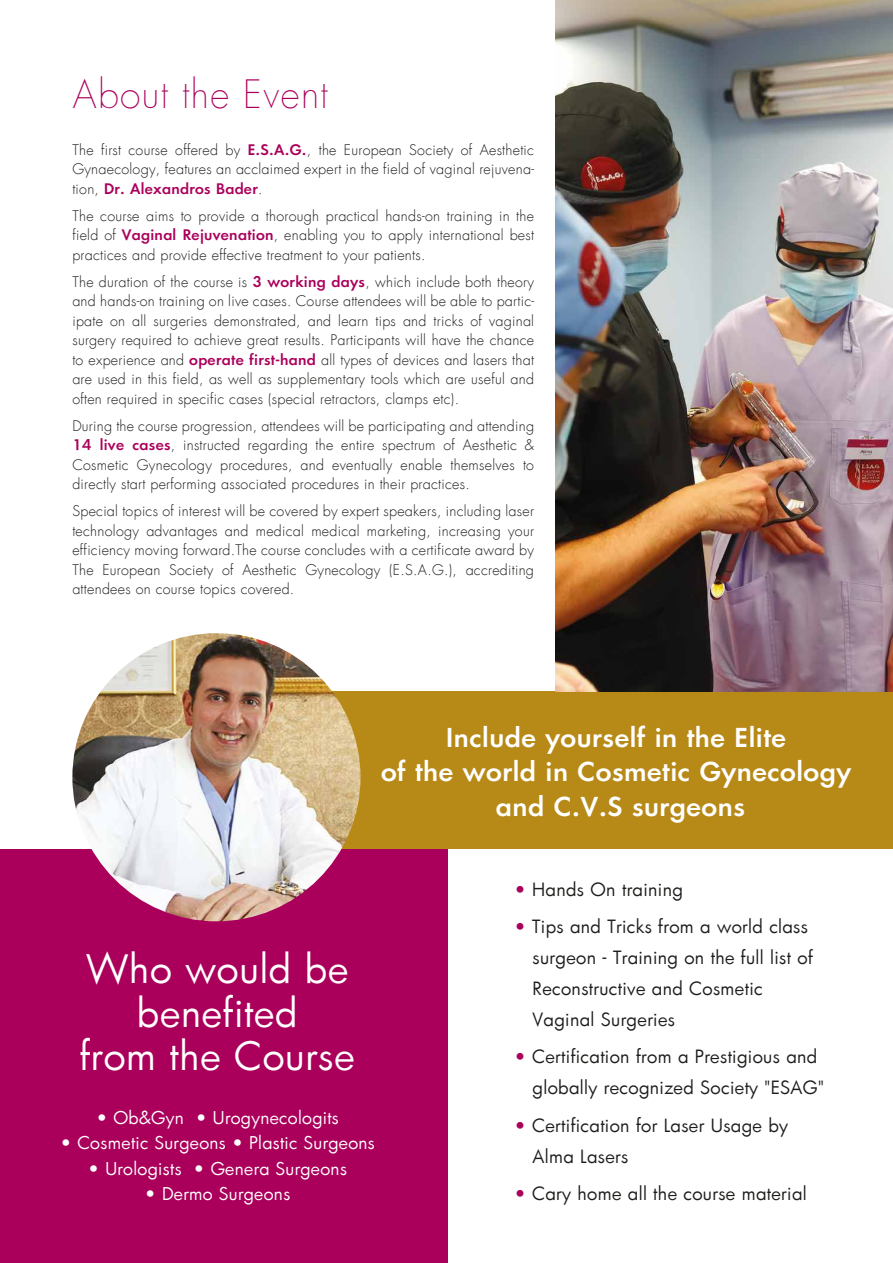
<style>
.page{position:relative;width:893px;height:1263px;background:#fff}
.page>*{position:absolute;margin:0;border:0;box-sizing:border-box;transform-origin:0 0}
.t1{font:38.25px/43.5px "PF Futura Neu";letter-spacing:.02em;color:#fff;text-align:center}
.t2{font:100 38.25px "PF Futura Neu";letter-spacing:.02em;color:#aa005b}
.t3{font:500 25.5px/34.5px "PF Futura Neu";letter-spacing:.02em;color:#fff;text-align:center}
.t4{font:17.85px/30.9px "PF Futura Neu";letter-spacing:.02em;color:#1d1d1b}
.t5{font:17.25px "PF Futura Neu";letter-spacing:.02em;color:#fff}
.t6{font:300 14.25px/19.5px "PF Futura Neu";letter-spacing:.02em;color:#1d1d1b;text-align:justify}
.s1{font-weight:500;color:#aa005b}
.s2{color:#aa005b}
</style>
<div class="page">
<div style="left:0;top:849px;width:448px;height:414px;background:#aa005b"></div>
<div style="left:320px;top:691px;width:573px;height:158px;background:#b78917"></div>
<img style="left:72px;top:633px;width:288px;height:288px;border-radius:144px">
<img style="left:556px;top:0;width:337px;height:691px">
<h1 class="t2" style="left:72px;top:70px;width:257px">About the Event</h1>
<p class="t6" style="left:72px;top:140px;width:463px">The first course offered by <span class="s1">E.S.A.G.</span>, the European Society of Aesthetic Gynaecology, features an acclaimed expert in the field of vaginal rejuvena&shy;tion, <span class="s1">Dr. Alexandros Bader</span>.</p>
<p class="t6" style="left:72px;top:206px;width:463px">The course aims to provide a thorough practical hands-on training in the field of <span class="s1">Vaginal Rejuvenation</span>, enabling you to apply international best practices and provide effective treatment to your patients.</p>
<p class="t6" style="left:72px;top:272px;width:463px">The duration of the course is <span class="s1">3 working days</span>, which include both theory and hands-on training on live cases. Course attendees will be able to partic&shy;ipate on all surgeries demonstrated, and learn tips and tricks of vaginal surgery required to achieve great results. Participants will have the chance to experience and <span class="s1">operate first-hand</span> all types of devices and lasers that are used in this field, as well as supplementary tools which are useful and often required in specific cases (special retractors, clamps etc).</p>
<p class="t6" style="left:72px;top:415px;width:463px">During the course progression, attendees will be participating and attending <span class="s1">14 live cases</span>, instructed regarding the entire spectrum of Aesthetic &amp; Cosmetic Gynecology procedures, and eventually enable themselves to directly start performing associated procedures in their practices.</p>
<p class="t6" style="left:72px;top:501px;width:463px">Special topics of interest will be covered by expert speakers, including laser technology advantages and medical medical marketing, increasing your efficiency moving forward.The course concludes with a certificate award by The European Society of Aesthetic Gynecology (E.S.A.G.), accrediting attendees on course topics covered.</p>
<h2 class="t3" style="left:381px;top:719px;width:472px">Include yourself in the Elite<br>of the world in Cosmetic Gynecology and C.V.S surgeons</h2>
<h1 class="t1" style="left:80px;top:947px;width:276px">Who would be benefited<br>from the Course</h1>
<p class="t5" style="left:96px;top:1106px;width:244px">• Ob&amp;Gyn • Urogynecologits</p>
<p class="t5" style="left:60px;top:1132px;width:316px">• Cosmetic Surgeons • Plastic Surgeons</p>
<p class="t5" style="left:88px;top:1157px;width:260px">• Urologists • Genera Surgeons</p>
<p class="t5" style="left:145px;top:1183px;width:147px">• Dermo Surgeons</p>
<p class="t4" style="left:514px;top:873px;width:170px"><span class="s2">•</span> Hands On training</p>
<p class="t4" style="left:533px;top:911px;width:282px;text-indent:-18px"><span class="s2">•</span> Tips and Tricks from a world class surgeon - Training on the full list of<br>Reconstructive and Cosmetic<br>Vaginal Surgeries</p>
<p class="t4" style="left:533px;top:1041px;width:293px;text-indent:-18px"><span class="s2">•</span> Certification from a Prestigious and globally recognized Society "ESAG"</p>
<p class="t4" style="left:533px;top:1109px;width:257px;text-indent:-18px"><span class="s2">•</span> Certification for Laser Usage by<br>Alma Lasers</p>
<p class="t4" style="left:514px;top:1178px;width:294px"><span class="s2">•</span> Cary home all the course material</p>
</div>
